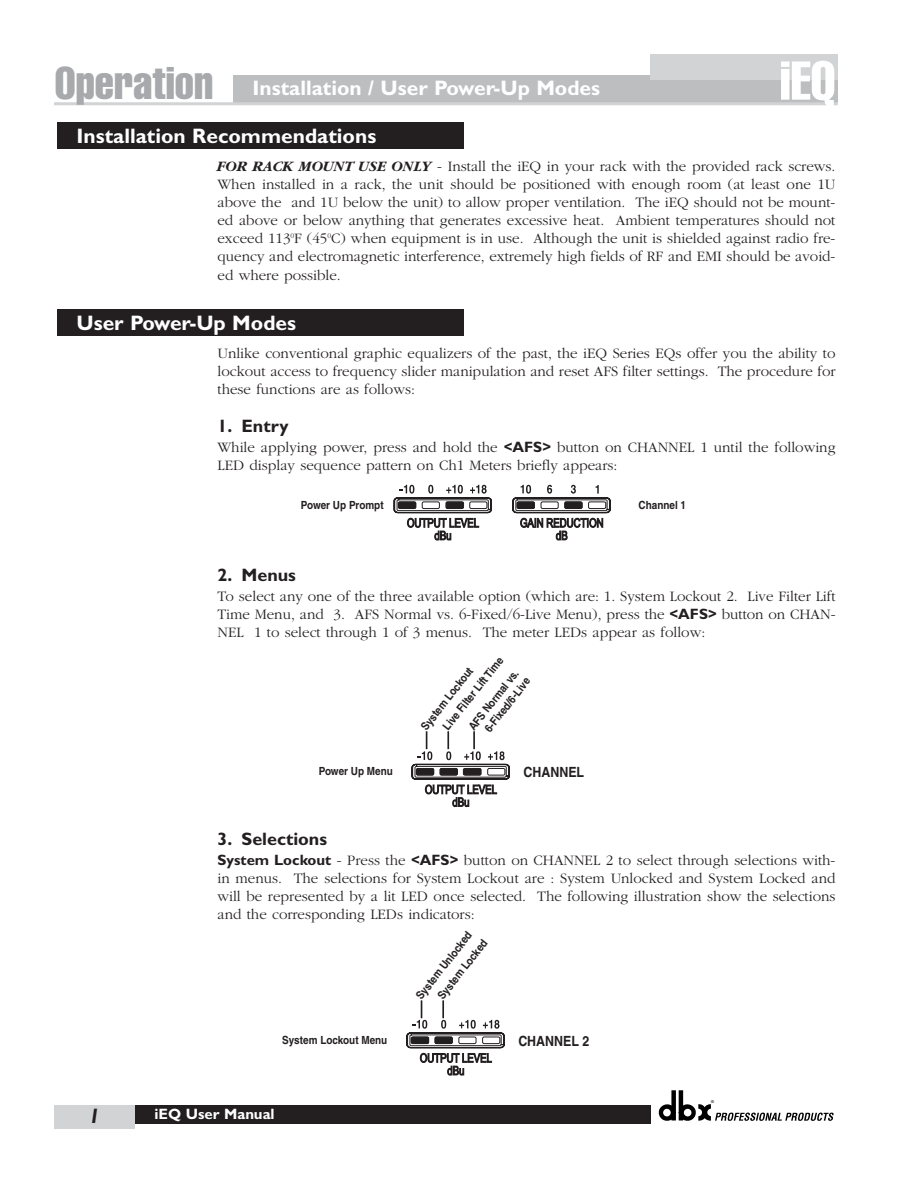
<style>
.page{position:relative;width:918px;height:1188px;background:#fff}
.page>*{position:absolute;margin:0;border:0;box-sizing:border-box;transform-origin:0 0}
.t1{font:extra-condensed 53.7px "Helvetica";color:#fff}
.t2{font:extra-condensed 45px "Helvetica";color:#a7a9ac}
.t3{font:700 21px "Gill Sans";color:#fff}
.t4{font:italic 700 21px "Gill Sans";color:#231f20}
.t5{font:700 18px "Gill Sans";color:#231f20}
.t6{font:300 15px/18px "Garamond";color:#231f20;text-align:justify}
.t7{font:700 15px "Gill Sans";color:#fff}
.t8{font:700 14.1px "Helvetica";color:#231f20;scale:.89 1}
.t9{font:700 11.25px/17.1px "Helvetica";color:#231f20;scale:.89 1}
.t10{font:3.9px "Helvetica";color:#000}
.s1{font-weight:700;font-style:italic}
.s2{font-family:"Gill Sans";font-weight:700}
</style>
<div class="page">
<div style="left:233px;top:75px;width:605px;height:28px;background:#bcbec0"></div>
<div style="left:650px;top:54px;width:188px;height:26px;background:#d1d3d4"></div>
<svg style="left:658px;top:1090px;width:176px;height:31px"></svg>
<div style="left:118px;top:1105px;width:533px;height:19px;background:#231f20"></div>
<div style="left:54px;top:1105px;width:81px;height:24px;background:#d1d3d4"></div>
<hr style="left:54px;top:102px;width:784px;height:3px;background:#d1d3d4">
<svg style="left:406px;top:1000px;width:99px;height:76px"></svg>
<svg style="left:411px;top:731px;width:99px;height:76px"></svg>
<svg style="left:393px;top:484px;width:218px;height:56px"></svg>
<div style="left:399px;top:502px;width:17px;height:6px;background:#231f20"></div>
<div style="left:398px;top:502px;width:18px;height:7px;border:1px solid #231f20"></div>
<div style="left:517px;top:502px;width:17px;height:6px;background:#231f20"></div>
<div style="left:517px;top:502px;width:18px;height:7px;border:1px solid #231f20"></div>
<div style="left:446px;top:502px;width:18px;height:6px;background:#231f20"></div>
<div style="left:446px;top:502px;width:18px;height:7px;border:1px solid #231f20"></div>
<div style="left:565px;top:502px;width:17px;height:6px;background:#231f20"></div>
<div style="left:565px;top:502px;width:17px;height:7px;border:1px solid #231f20"></div>
<div style="left:57px;top:309px;width:406px;height:27px;background:#231f20"></div>
<div style="left:57px;top:122px;width:406px;height:27px;background:#231f20"></div>
<h2 class="t2" style="left:55px;top:67px;width:160px">Operation</h2>
<h3 class="t3" style="left:253px;top:81px;width:349px">Installation / User Power-Up Modes</h3>
<h3 class="t3" style="left:76px;top:128px;width:301px">Installation Recommendations</h3>
<h1 class="t1" style="left:780px;top:61px;width:57px">iEQ</h1>
<p class="t6" style="left:218px;top:158px;width:619px"><span class="s1">FOR RACK MOUNT USE ONLY</span> - Install the iEQ in your rack with the provided rack screws.<br>When installed in a rack, the unit should be positioned with enough room (at least one 1U above the and 1U below the unit) to allow proper ventilation. The iEQ should not be mount&shy;ed above or below anything that generates excessive heat. Ambient temperatures should not exceed 113<sup>0</sup>F (45<sup>0</sup>C) when equipment is in use. Although the unit is shielded against radio fre&shy;quency and electromagnetic interference, extremely high fields of RF and EMI should be avoid-</p>
<p class="t6" style="left:218px;top:268px;width:125px">ed where possible.</p>
<h3 class="t3" style="left:76px;top:315px;width:221px">User Power-Up Modes</h3>
<p class="t6" style="left:218px;top:345px;width:620px">Unlike conventional graphic equalizers of the past, the iEQ Series EQs offer you the ability to lockout access to frequency slider manipulation and reset AFS filter settings. The procedure for these functions are as follows:</p>
<p class="t5" style="left:218px;top:419px;width:73px">1. Entry</p>
<p class="t6" style="left:217px;top:439px;width:619px">While applying power, press and hold the <span class="s2">&lt;AFS&gt;</span> button on CHANNEL 1 until the following<br>LED display sequence pattern on Ch1 Meters briefly appears:</p>
<p class="t9" style="left:301px;top:497px;width:95px">Power Up Prompt</p>
<p class="t9" style="left:639px;top:497px;width:55px">Channel 1</p>
<p class="t5" style="left:218px;top:569px;width:80px">2. Menus</p>
<p class="t6" style="left:218px;top:589px;width:620px">To select any one of the three available option (which are: 1. System Lockout 2. Live Filter Lift Time Menu, and 3. AFS Normal vs. 6-Fixed/6-Live Menu), press the <span class="s2">&lt;AFS&gt;</span> button on CHAN-NEL 1 to select through 1 of 3 menus. The meter LEDs appear as follow:</p>
<p class="t9" style="left:319px;top:764px;width:85px">Power Up Menu</p>
<p class="t9" style="left:438px;top:723px;width:103px;line-height:20.4px;text-align:right;rotate:-52deg">Live Filter Lift Time<br>AFS Normal vs.</p>
<p class="t9" style="left:418px;top:724px;width:88px;rotate:-52deg">System Lockout</p>
<p class="t9" style="left:481px;top:726px;width:76px;rotate:-52deg">6-Fixed/6-Live</p>
<p class="t8" style="left:523px;top:767px;width:70px">CHANNEL</p>
<p class="t5" style="left:218px;top:833px;width:111px">3. Selections</p>
<p class="t6" style="left:218px;top:852px;width:619px"><span class="s2">System Lockout</span> - Press the <span class="s2">&lt;AFS&gt;</span> button on CHANNEL 2 to select through selections with&shy;in menus. The selections for System Lockout are : System Unlocked and System Locked and will be represented by a lit LED once selected. The following illustration show the selections and the corresponding LEDs indicators:</p>
<p class="t9" style="left:282px;top:1033px;width:120px">System Lockout Menu</p>
<h3 class="t4" style="left:89px;top:1109px;width:13px">1</h3>
<p class="t7" style="left:154px;top:1108px;width:122px">iEQ User Manual</p>
<p class="t9" style="left:421px;top:983px;width:83px;text-indent:-13px;rotate:-52deg">System Unlocked<br>System Locked</p>
<p class="t8" style="left:518px;top:1036px;width:82px">CHANNEL 2</p>
<p class="t10" style="left:711px;top:1101px;width:4px">®</p>
</div>
